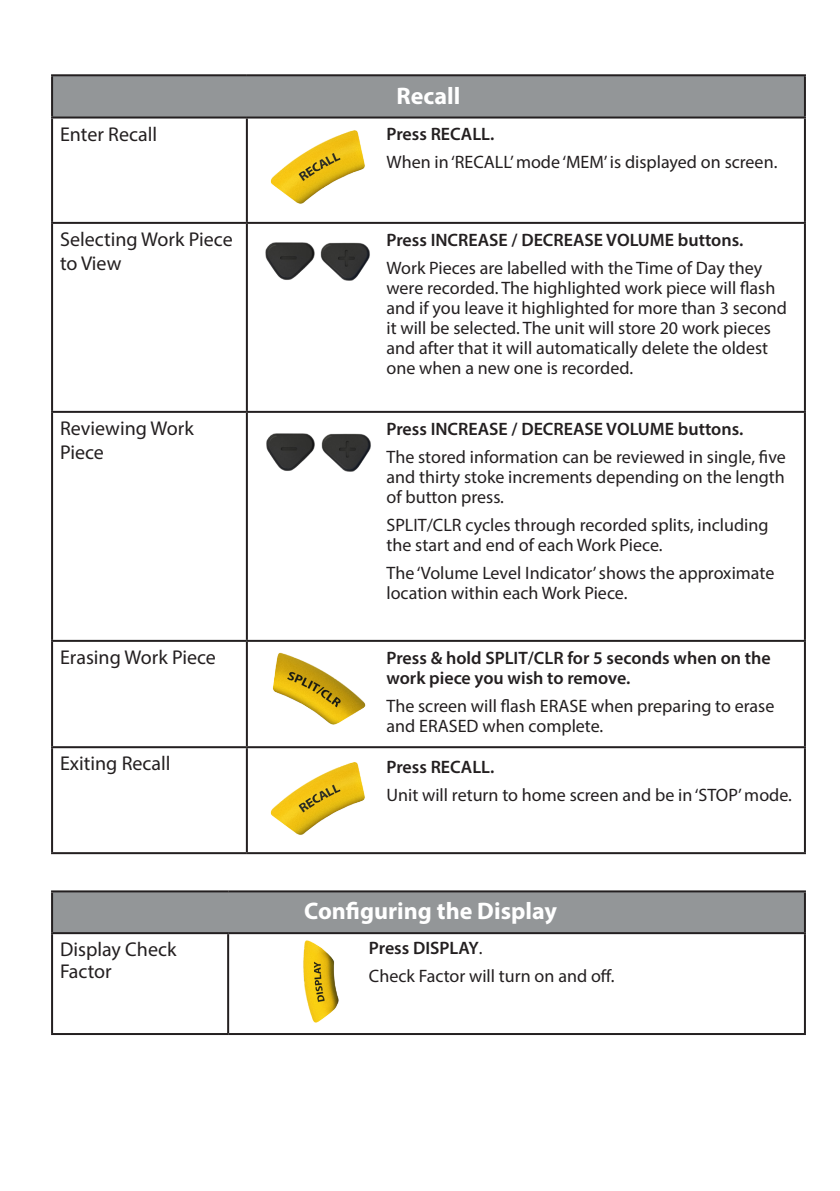
<style>
.page{position:relative;width:840px;height:1191px;background:#fff}
.page>*{position:absolute;margin:0;border:0;box-sizing:border-box;transform-origin:0 0}
.t1{font:700 24px "Myriad Pro";color:#fff}
.t2{font:20px/24px "Myriad Pro";color:#231f20}
.t3{font:18px/20px "Myriad Pro";color:#231f20}
.t4{font:600 18px/20px "Myriad Pro";color:#231f20}
.s1{font-weight:400}
</style>
<div class="page">
<div style="left:52px;top:75px;width:752px;height:43px;background:#939698"></div>
<hr style="left:51px;top:74px;width:196px;height:2px;background:#231f20">
<hr style="left:51px;top:76px;width:2px;height:40px;background:#231f20">
<hr style="left:247px;top:74px;width:558px;height:2px;background:#231f20">
<hr style="left:803px;top:76px;width:2px;height:40px;background:#231f20">
<hr style="left:51px;top:116px;width:196px;height:2px;background:#231f20">
<hr style="left:51px;top:118px;width:2px;height:104px;background:#231f20">
<hr style="left:247px;top:116px;width:558px;height:2px;background:#231f20">
<hr style="left:246px;top:118px;width:2px;height:104px;background:#231f20">
<hr style="left:803px;top:118px;width:2px;height:104px;background:#231f20">
<hr style="left:51px;top:222px;width:196px;height:2px;background:#231f20">
<hr style="left:51px;top:224px;width:2px;height:187px;background:#231f20">
<hr style="left:247px;top:222px;width:558px;height:2px;background:#231f20">
<hr style="left:246px;top:224px;width:2px;height:187px;background:#231f20">
<hr style="left:803px;top:224px;width:2px;height:187px;background:#231f20">
<hr style="left:51px;top:411px;width:196px;height:2px;background:#231f20">
<hr style="left:51px;top:413px;width:2px;height:227px;background:#231f20">
<hr style="left:247px;top:411px;width:558px;height:2px;background:#231f20">
<hr style="left:246px;top:413px;width:2px;height:227px;background:#231f20">
<hr style="left:803px;top:413px;width:2px;height:227px;background:#231f20">
<hr style="left:51px;top:640px;width:196px;height:2px;background:#231f20">
<hr style="left:51px;top:642px;width:2px;height:104px;background:#231f20">
<hr style="left:247px;top:640px;width:558px;height:2px;background:#231f20">
<hr style="left:246px;top:642px;width:2px;height:104px;background:#231f20">
<hr style="left:803px;top:642px;width:2px;height:104px;background:#231f20">
<hr style="left:51px;top:746px;width:196px;height:2px;background:#231f20">
<hr style="left:51px;top:748px;width:2px;height:104px;background:#231f20">
<hr style="left:247px;top:746px;width:558px;height:2px;background:#231f20">
<hr style="left:246px;top:748px;width:2px;height:104px;background:#231f20">
<hr style="left:803px;top:748px;width:2px;height:104px;background:#231f20">
<hr style="left:51px;top:852px;width:196px;height:2px;background:#231f20">
<hr style="left:247px;top:852px;width:558px;height:2px;background:#231f20">
<div style="left:53px;top:892px;width:750px;height:40px;background:#939698"></div>
<hr style="left:51px;top:890px;width:177px;height:2px;background:#231f20">
<hr style="left:51px;top:892px;width:2px;height:40px;background:#231f20">
<hr style="left:228px;top:890px;width:577px;height:2px;background:#231f20">
<hr style="left:803px;top:892px;width:2px;height:40px;background:#231f20">
<hr style="left:51px;top:932px;width:177px;height:2px;background:#231f20">
<hr style="left:51px;top:934px;width:2px;height:99px;background:#231f20">
<hr style="left:228px;top:932px;width:577px;height:2px;background:#231f20">
<hr style="left:227px;top:934px;width:2px;height:99px;background:#231f20">
<hr style="left:803px;top:934px;width:2px;height:99px;background:#231f20">
<hr style="left:51px;top:1033px;width:177px;height:2px;background:#231f20">
<hr style="left:228px;top:1033px;width:577px;height:2px;background:#231f20">
<img style="left:303px;top:940px;width:36px;height:83px">
<img style="left:270px;top:130px;width:95px;height:74px">
<img style="left:273px;top:652px;width:93px;height:73px">
<img style="left:270px;top:762px;width:95px;height:73px">
<img style="left:265px;top:242px;width:49px;height:38px">
<img style="left:314px;top:242px;width:56px;height:39px">
<img style="left:266px;top:433px;width:48px;height:38px">
<img style="left:314px;top:433px;width:57px;height:39px">
<p class="t2" style="left:60px;top:121px;width:99px">Enter Recall</p>
<p class="t2" style="left:60px;top:227px;width:174px">Selecting Work Piece to View</p>
<p class="t2" style="left:60px;top:416px;width:135px">Reviewing Work<br>Piece</p>
<p class="t2" style="left:60px;top:645px;width:157px">Erasing Work Piece</p>
<p class="t2" style="left:60px;top:751px;width:112px">Exiting Recall</p>
<p class="t2" style="left:60px;top:938px;width:118px;line-height:22px">Display Check<br>Factor</p>
<p class="t1" style="left:396px;top:80px;width:65px">Recall</p>
<p class="t4" style="left:386px;top:124px;width:109px">Press RECALL.</p>
<p class="t3" style="left:386px;top:152px;width:392px">When in ‘RECALL’ mode ‘MEM’ is displayed on screen.</p>
<p class="t4" style="left:386px;top:230px;width:358px">Press INCREASE / DECREASE VOLUME buttons.</p>
<p class="t3" style="left:386px;top:258px;width:402px">Work Pieces are labelled with the Time of Day they were recorded. The highlighted work piece will flash and if you leave it highlighted for more than 3 second it will be selected. The unit will store 20 work pieces and after that it will automatically delete the oldest one when a new one is recorded.</p>
<p class="t4" style="left:386px;top:418px;width:358px">Press INCREASE / DECREASE VOLUME buttons.</p>
<p class="t3" style="left:386px;top:446px;width:400px;text-align:justify">The stored information can be reviewed in single, five and thirty stoke increments depending on the length of button press.</p>
<p class="t3" style="left:386px;top:514px;width:383px">SPLIT/CLR cycles through recorded splits, including the start and end of each Work Piece.</p>
<p class="t3" style="left:386px;top:562px;width:389px">The ‘Volume Level Indicator’ shows the approximate location within each Work Piece.</p>
<p class="t4" style="left:386px;top:648px;width:385px">Press &amp; hold SPLIT/CLR for 5 seconds when on the work piece you wish to remove.</p>
<p class="t3" style="left:386px;top:696px;width:389px">The screen will flash ERASE when preparing to erase and ERASED when complete.</p>
<p class="t4" style="left:386px;top:756px;width:109px">Press RECALL.</p>
<p class="t3" style="left:386px;top:784px;width:406px">Unit will return to home screen and be in ‘STOP’ mode.</p>
<p class="t1" style="left:304px;top:895px;width:254px">Configuring the Display</p>
<p class="t4" style="left:369px;top:937px;width:115px">Press DISPLAY<span class="s1">.</span></p>
<p class="t3" style="left:369px;top:965px;width:247px">Check Factor will turn on and off.</p>
</div>
